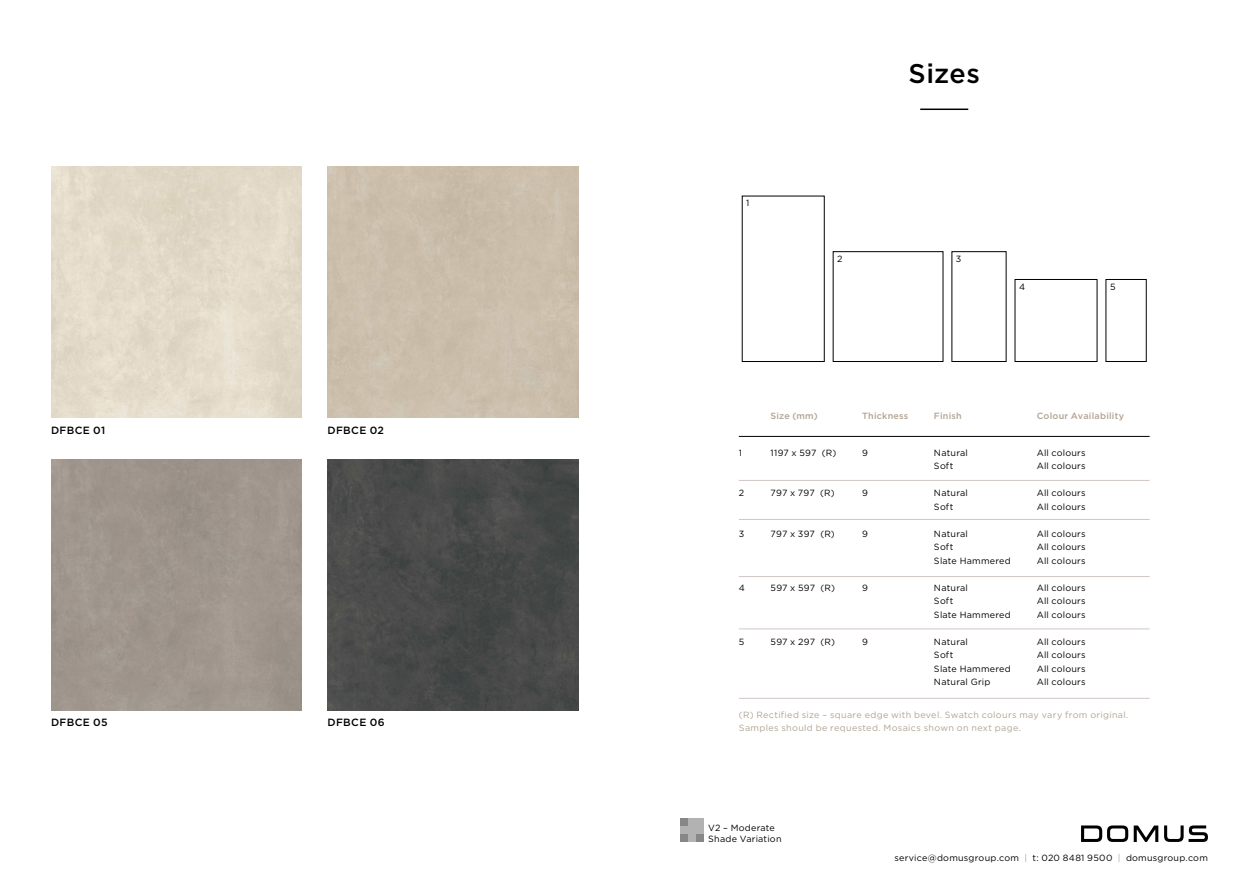
<style>
.page{position:relative;width:1259px;height:893px;background:#fff}
.page>*{position:absolute;margin:0;border:0;box-sizing:border-box;transform-origin:0 0}
.t1{font:500 27px "Gotham";letter-spacing:.02em;color:#000}
.t2{font:500 10.5px "Gotham";letter-spacing:.035em;color:#000}
.TABLE_DATA{font:9px/13.5px "Gotham";letter-spacing:.025em;color:#000}
.TABLE_DATA-2{font:9px/13.5px "Gotham";letter-spacing:.035em;color:#b2a391}
.TABLE_DATA-3{font:500 9px "Gotham";letter-spacing:.025em;color:#b2a391}
.s1{color:#b2a391}
</style>
<div class="page">
<svg style="left:1164px;top:825px;width:44px;height:17px"></svg>
<svg style="left:1081px;top:825px;width:77px;height:17px"></svg>
<hr style="left:920px;top:109px;width:48px;height:1px;background:#000">
<div style="left:680px;top:819px;width:8px;height:7px;background:#878787"></div>
<div style="left:688px;top:819px;width:8px;height:7px;background:#b3b2b2"></div>
<div style="left:696px;top:819px;width:8px;height:7px;background:#b3b2b2"></div>
<div style="left:680px;top:826px;width:8px;height:8px;background:#b3b2b2"></div>
<div style="left:688px;top:826px;width:8px;height:8px;background:#b3b2b2"></div>
<div style="left:696px;top:826px;width:8px;height:8px;background:#b3b2b2"></div>
<div style="left:680px;top:834px;width:8px;height:8px;background:#878787"></div>
<div style="left:688px;top:834px;width:8px;height:8px;background:#b3b2b2"></div>
<div style="left:696px;top:834px;width:8px;height:8px;background:#878787"></div>
<img style="left:327px;top:459px;width:251px;height:251px">
<hr style="left:739px;top:436px;width:410px;height:1px;background:#000">
<hr style="left:739px;top:480px;width:410px;height:1px;background:#d1c7c4">
<hr style="left:739px;top:519px;width:410px;height:1px;background:#d1c7c4">
<hr style="left:739px;top:698px;width:410px;height:1px;background:#d1c7c4">
<hr style="left:739px;top:628px;width:410px;height:1px;background:#d1c7c4">
<hr style="left:739px;top:576px;width:410px;height:1px;background:#d1c7c4">
<div style="left:833px;top:251px;width:110px;height:111px;border:1px solid #000"></div>
<div style="left:951px;top:251px;width:55px;height:111px;border:1px solid #000"></div>
<div style="left:1014px;top:279px;width:83px;height:83px;border:1px solid #000"></div>
<div style="left:1105px;top:279px;width:41px;height:83px;border:1px solid #000"></div>
<p class="t2" style="left:51px;top:423px;width:56px">DFBCE 01</p>
<p class="t2" style="left:51px;top:715px;width:58px">DFBCE 05</p>
<p class="t2" style="left:327px;top:423px;width:58px">DFBCE 02</p>
<p class="TABLE_DATA" style="left:746px;top:196px;width:5px">1</p>
<p class="t1" style="left:908px;top:56px;width:73px">Sizes</p>
<p class="TABLE_DATA" style="left:837px;top:252px;width:7px">2</p>
<p class="TABLE_DATA" style="left:956px;top:252px;width:7px">3</p>
<p class="TABLE_DATA" style="left:1019px;top:280px;width:8px">4</p>
<p class="TABLE_DATA" style="left:1110px;top:280px;width:7px">5</p>
<p class="TABLE_DATA" style="left:739px;top:446px;width:5px">1</p>
<p class="TABLE_DATA" style="left:739px;top:486px;width:7px">2</p>
<p class="TABLE_DATA" style="left:739px;top:527px;width:7px">3</p>
<p class="TABLE_DATA" style="left:739px;top:581px;width:8px">4</p>
<p class="TABLE_DATA" style="left:739px;top:635px;width:7px">5</p>
<p class="TABLE_DATA-3" style="left:770px;top:410px;width:49px">Size (mm)</p>
<p class="TABLE_DATA" style="left:770px;top:446px;width:67px">1197 x 597 (R)</p>
<p class="TABLE_DATA" style="left:770px;top:486px;width:66px">797 x 797 (R)</p>
<p class="TABLE_DATA" style="left:770px;top:527px;width:66px">797 x 397 (R)</p>
<p class="TABLE_DATA" style="left:770px;top:581px;width:66px">597 x 597 (R)</p>
<p class="TABLE_DATA" style="left:770px;top:635px;width:66px">597 x 297 (R)</p>
<p class="TABLE_DATA-3" style="left:862px;top:410px;width:48px">Thickness</p>
<p class="TABLE_DATA" style="left:862px;top:446px;width:7px">9</p>
<p class="TABLE_DATA" style="left:862px;top:486px;width:7px">9</p>
<p class="TABLE_DATA" style="left:862px;top:527px;width:7px">9</p>
<p class="TABLE_DATA" style="left:862px;top:581px;width:7px">9</p>
<p class="TABLE_DATA" style="left:862px;top:635px;width:7px">9</p>
<p class="TABLE_DATA-3" style="left:934px;top:410px;width:29px">Finish</p>
<p class="TABLE_DATA" style="left:934px;top:446px;width:36px">Natural</p>
<p class="TABLE_DATA" style="left:934px;top:459px;width:21px">Soft</p>
<p class="TABLE_DATA" style="left:934px;top:486px;width:36px">Natural</p>
<p class="TABLE_DATA" style="left:934px;top:500px;width:21px">Soft</p>
<p class="TABLE_DATA" style="left:934px;top:527px;width:36px">Natural</p>
<p class="TABLE_DATA" style="left:934px;top:540px;width:21px">Soft</p>
<p class="TABLE_DATA" style="left:934px;top:554px;width:78px">Slate Hammered</p>
<p class="TABLE_DATA" style="left:934px;top:581px;width:36px">Natural</p>
<p class="TABLE_DATA" style="left:934px;top:594px;width:21px">Soft</p>
<p class="TABLE_DATA" style="left:934px;top:608px;width:78px">Slate Hammered</p>
<p class="TABLE_DATA" style="left:934px;top:635px;width:36px">Natural</p>
<p class="TABLE_DATA" style="left:934px;top:648px;width:21px">Soft</p>
<p class="TABLE_DATA" style="left:934px;top:662px;width:78px">Slate Hammered</p>
<p class="TABLE_DATA" style="left:934px;top:675px;width:58px">Natural Grip</p>
<p class="TABLE_DATA-3" style="left:1036px;top:410px;width:89px">Colour Availability</p>
<p class="TABLE_DATA" style="left:1036px;top:446px;width:50px">All colours</p>
<p class="TABLE_DATA" style="left:1036px;top:459px;width:50px">All colours</p>
<p class="TABLE_DATA" style="left:1036px;top:486px;width:50px">All colours</p>
<p class="TABLE_DATA" style="left:1036px;top:500px;width:50px">All colours</p>
<p class="TABLE_DATA" style="left:1036px;top:527px;width:50px">All colours<br>All colours</p>
<p class="TABLE_DATA" style="left:1036px;top:554px;width:50px">All colours</p>
<p class="TABLE_DATA" style="left:1036px;top:581px;width:50px">All colours</p>
<p class="TABLE_DATA" style="left:1036px;top:594px;width:50px">All colours</p>
<p class="TABLE_DATA" style="left:1036px;top:608px;width:50px">All colours</p>
<p class="TABLE_DATA" style="left:1036px;top:635px;width:50px">All colours</p>
<p class="TABLE_DATA" style="left:1036px;top:648px;width:50px">All colours</p>
<p class="TABLE_DATA" style="left:1036px;top:662px;width:50px">All colours</p>
<p class="TABLE_DATA" style="left:1036px;top:675px;width:50px">All colours</p>
<p class="t2" style="left:327px;top:715px;width:59px">DFBCE 06</p>
<p class="TABLE_DATA-2" style="left:739px;top:708px;width:391px">(R) Rectified size – square edge with bevel. Swatch colours may vary from original.<br>Samples should be requested. Mosaics shown on next page.</p>
<p class="TABLE_DATA" style="left:708px;top:821px;width:68px">V2 – Moderate</p>
<p class="TABLE_DATA" style="left:708px;top:832px;width:75px">Shade Variation</p>
<p class="TABLE_DATA" style="left:894px;top:851px;width:315px">service@domusgroup.com <span class="s1">|</span> t: 020 8481 9500 <span class="s1">|</span> domusgroup.com</p>
</div>
